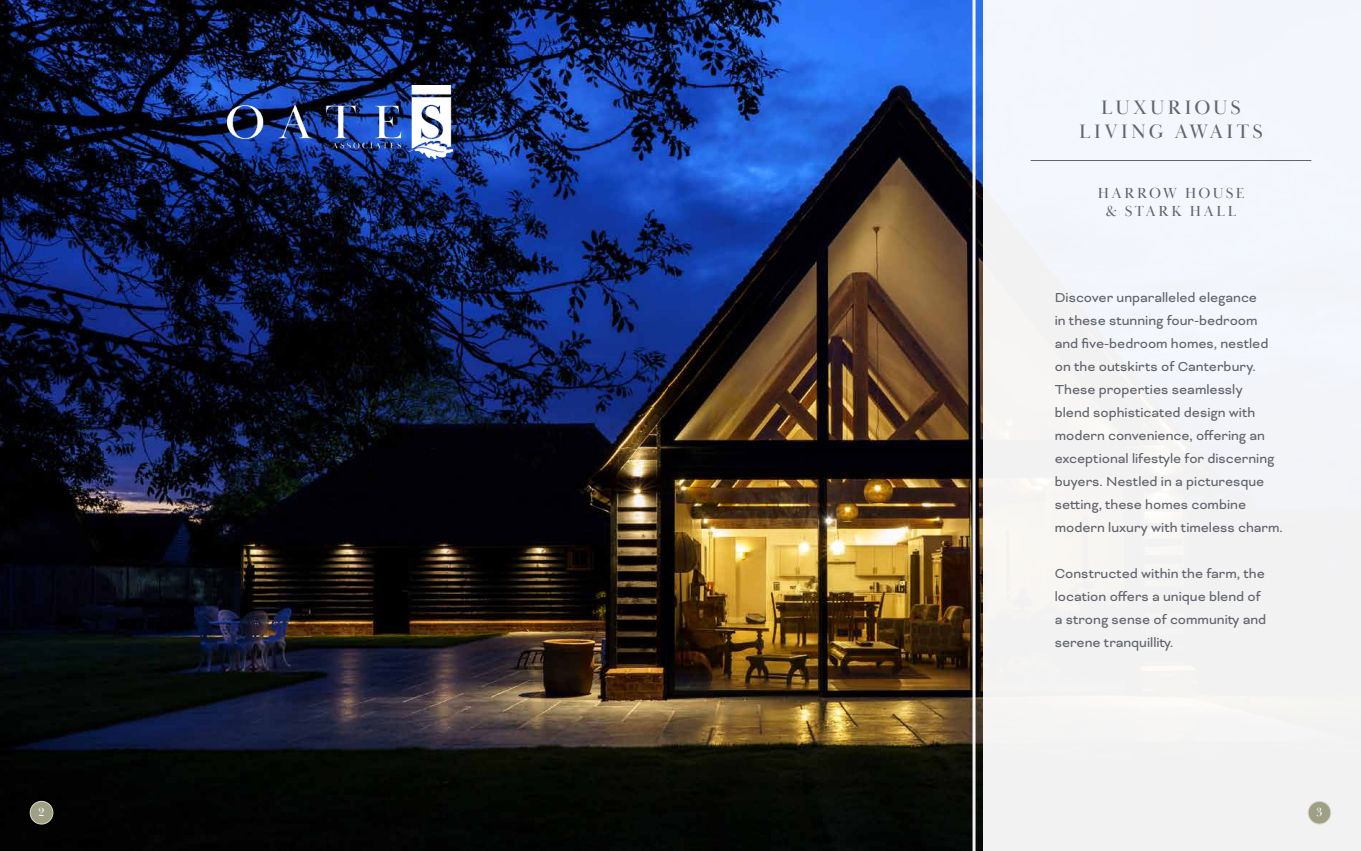
<style>
.page{position:relative;width:1361px;height:851px;background:#fff}
.page>*{position:absolute;margin:0;border:0;box-sizing:border-box;transform-origin:0 0}
.t1{font:20px/24px "Baskerville Display PT";letter-spacing:.17em;color:#61646c;text-align:center}
.t2{font:15px/23px "Bicyclette";color:#61646c}
.t3{font:15px/18px "Baskerville Display PT";letter-spacing:.165em;color:#61646c;text-align:center}
.t4{font:12px "Baskerville Display PT";color:#fff}
</style>
<div class="page">
<img style="left:0;top:0;width:982px;height:850px">
<div style="left:982px;top:0;width:379px;height:850px;background:#f3f5f5"></div>
<hr style="left:972px;top:0;width:3px;height:850px;background:#fff">
<hr style="left:1030px;top:160px;width:281px;height:1px;background:#61646c">
<img style="left:227px;top:85px;width:226px;height:73px">
<div style="left:30px;top:801px;width:23px;height:22px;background:#9da085;border-radius:50%"></div>
<div style="left:30px;top:801px;width:23px;height:23px;border:1px solid #e1d8c9;border-radius:50%"></div>
<div style="left:1308px;top:801px;width:22px;height:22px;background:#9da085;border-radius:50%"></div>
<div style="left:1308px;top:801px;width:23px;height:23px;border:1px solid #e1d8c9;border-radius:50%"></div>
<h1 class="t1" style="left:1079px;top:95px;width:185px">LUXURIOUS<br>LIVING AWAITS</h1>
<p class="t3" style="left:1097px;top:184px;width:148px">HARROW HOUSE &amp; STARK HALL</p>
<p class="t2" style="left:1054px;top:286px;width:230px">Discover unparalleled elegance<br>in these stunning four-bedroom and five-bedroom homes, nestled on the outskirts of Canterbury.<br>These properties seamlessly<br>blend sophisticated design with modern convenience, offering an exceptional lifestyle for discerning buyers. Nestled in a picturesque setting, these homes combine modern luxury with timeless charm.</p>
<p class="t2" style="left:1054px;top:562px;width:213px">Constructed within the farm, the location offers a unique blend of a strong sense of community and serene tranquillity.</p>
<p class="t4" style="left:39px;top:804px;width:7px">2</p>
<p class="t4" style="left:1316px;top:804px;width:7px">3</p>
</div>
